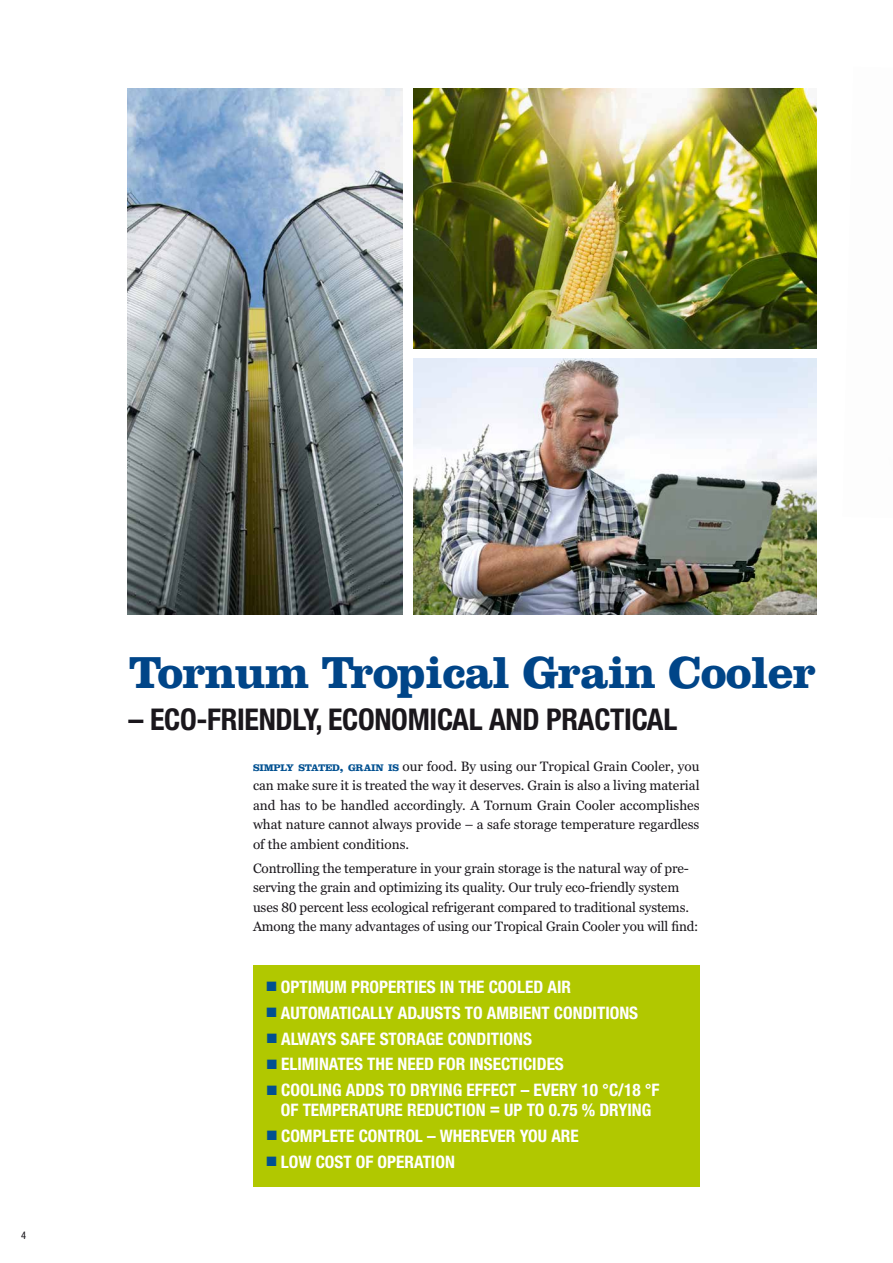
<style>
.page{position:relative;width:893px;height:1263px;background:#fff}
.page>*{position:absolute;margin:0;border:0;box-sizing:border-box;transform-origin:0 0}
.t1{font:700 46.5px "Clarendon";letter-spacing:-.02em;color:#004588}
.t2{font:700 condensed 30px "Helvetica Neue LT Pro";letter-spacing:-.01em;color:#1a171c}
.t3{font:700 condensed 17.25px/26px "Helvetica Neue LT Pro";color:#fff}
.t4{font:13.5px/19.5px "Georgia Pro";letter-spacing:-.01em;color:#1a171c;text-align:justify}
.t5{font:condensed 10.5px "Helvetica Neue LT Pro";color:#1a171c}
.s1{font-family:"Clarendon";font-weight:700;font-size:10.05px;color:#005091}
.s2{font-family:"Clarendon";font-weight:700;font-size:14.25px;color:#005091}
.s3{font-family:"Zapfcbats";font-weight:400;font-stretch:normal;font-size:13.5px;color:#005091}
</style>
<div class="page">
<div style="left:253px;top:966px;width:446px;height:221px;background:#b1c800"></div>
<img style="left:128px;top:88px;width:274px;height:526px">
<img style="left:413px;top:359px;width:403px;height:256px">
<img style="left:413px;top:88px;width:403px;height:261px">
<p class="t5" style="left:21px;top:1229px;width:7px">4</p>
<h1 class="t1" style="left:128px;top:644px;width:689px">Tornum Tropical Grain Cooler</h1>
<h2 class="t2" style="left:128px;top:701px;width:550px">– ECO-FRIENDLY, ECONOMICAL AND PRACTICAL</h2>
<p class="t4" style="left:253px;top:757px;width:448px"><span class="s1">SIMPLY STATED</span><span class="s2">,</span> <span class="s1">GRAIN IS</span> our food. By using our Tropical Grain Cooler, you can make sure it is treated the way it deserves. Grain is also a living material and has to be handled accordingly. A Tornum Grain Cooler accomplishes what nature cannot always provide – a safe storage temperature regardless of the ambient conditions.</p>
<p class="t4" style="left:253px;top:859px;width:447px;text-align:left">Controlling the temperature in your grain storage is the natural way of pre&shy;serving the grain and optimizing its quality. Our truly eco-friendly system uses 80 percent less ecological refrigerant compared to traditional systems.<br>Among the many advantages of using our Tropical Grain Cooler you will find:</p>
<p class="t3" style="left:266px;top:974px;width:395px"><span class="s3">N</span> OPTIMUM PROPERTIES IN THE COOLED AIR<br><span class="s3">N</span> AUTOMATICALLY ADJUSTS TO AMBIENT CONDITIONS<br><span class="s3">N</span> ALWAYS SAFE STORAGE CONDITIONS<br><span class="s3">N</span> ELIMINATES THE NEED FOR INSECTICIDES<br><span class="s3">N</span> COOLING ADDS TO DRYING EFFECT – EVERY 10 °C/18 °F</p>
<p class="t3" style="left:266px;top:1097px;width:386px;text-indent:15px">OF TEMPERATURE REDUCTION = UP TO 0.75 % DRYING<br><span class="s3">N</span> COMPLETE CONTROL – WHEREVER YOU ARE<br><span class="s3">N</span> LOW COST OF OPERATION</p>
</div>
